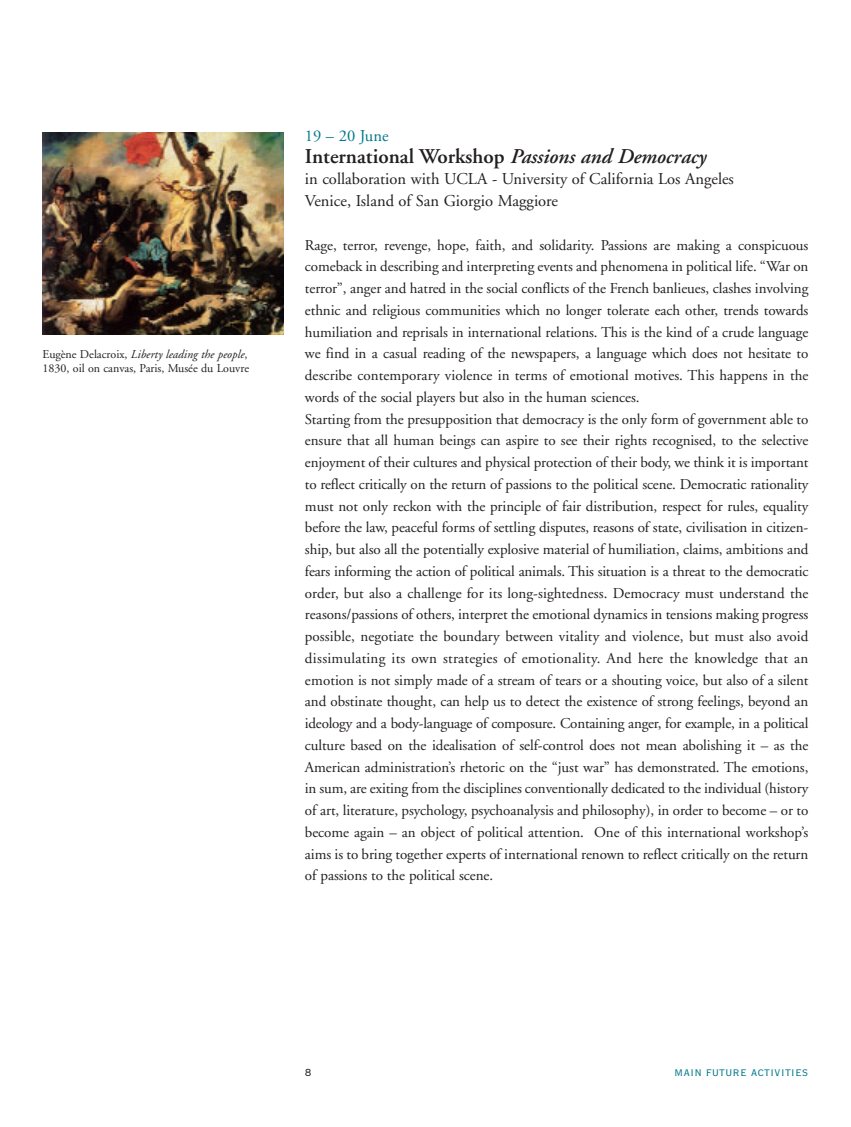
<style>
.page{position:relative;width:851px;height:1127px;background:#fff}
.page>*{position:absolute;margin:0;border:0;box-sizing:border-box;transform-origin:0 0}
.t1{font:600 21px "Adobe Garamond";color:#231f20}
.t2{font:16.5px/21.8px "Adobe Garamond";color:#231f20}
.t3{font:16.5px "Adobe Garamond";color:#00788b}
.t4{font:15px/21.8px "Adobe Garamond";letter-spacing:-.005em;color:#231f20}
.t5{font:15px "Copperplate Twenty Nine BC";color:#00788b}
.t6{font:13.5px "Copperplate Twenty Nine BC";color:#231f20}
.t7{font:12px/14.2px "Adobe Garamond";color:#231f20}
.s1{font-style:italic}
</style>
<div class="page">
<img style="left:43px;top:132px;width:240px;height:203px">
<p class="t7" style="left:43px;top:348px;width:208px">Eugène Delacroix, <span class="s1">Liberty leading the people</span>,<br>1830, oil on canvas, Paris, Musée du Louvre</p>
<p class="t3" style="left:305px;top:129px;width:85px">19 – 20 June</p>
<h1 class="t1" style="left:305px;top:147px;width:403px">International Workshop <span class="s1">Passions and Democracy</span></h1>
<p class="t2" style="left:305px;top:170px;width:430px">in collaboration with UCLA - University of California Los Angeles<br>Venice, Island of San Giorgio Maggiore</p>
<p class="t4" style="left:305px;top:235px;width:505px">Rage, terror, revenge, hope, faith, and solidarity. Passions are making a conspicuous comeback in describing and interpreting events and phenomena in political life. “War on terror”, anger and hatred in the social conflicts of the French banlieues, clashes involving ethnic and religious communities which no longer tolerate each other, trends towards humiliation and reprisals in international relations. This is the kind of a crude language we find in a casual reading of the newspapers, a language which does not hesitate to describe contemporary violence in terms of emotional motives. This happens in the words of the social players but also in the human sciences.<br>Starting from the presupposition that democracy is the only form of government able to ensure that all human beings can aspire to see their rights recognised, to the selective enjoyment of their cultures and physical protection of their body, we think it is important to reflect critically on the return of passions to the political scene. Democratic rationality must not only reckon with the principle of fair distribution, respect for rules, equality before the law, peaceful forms of settling disputes, reasons of state, civilisation in citizen&shy;ship, but also all the potentially explosive material of humiliation, claims, ambitions and fears informing the action of political animals. This situation is a threat to the democratic order, but also a challenge for its long-sightedness. Democracy must understand the reasons/passions of others, interpret the emotional dynamics in tensions making progress possible, negotiate the boundary between vitality and violence, but must also avoid dissimulating its own strategies of emotionality. And here the knowledge that an emotion is not simply made of a stream of tears or a shouting voice, but also of a silent and obstinate thought, can help us to detect the existence of strong feelings, beyond an ideology and a body-language of composure. Containing anger, for example, in a political culture based on the idealisation of self-control does not mean abolishing it – as the American administration’s rhetoric on the “just war” has demonstrated. The emotions, in sum, are exiting from the disciplines conventionally dedicated to the individual (history of art, literature, psychology, psychoanalysis and philosophy), in order to become – or to become again – an object of political attention. One of this international workshop’s aims is to bring together experts of international renown to reflect critically on the return of passions to the political scene.</p>
<p class="t6" style="left:305px;top:1063px;width:8px">8</p>
<p class="t5" style="left:674px;top:1062px;width:136px">main future activities</p>
</div>
